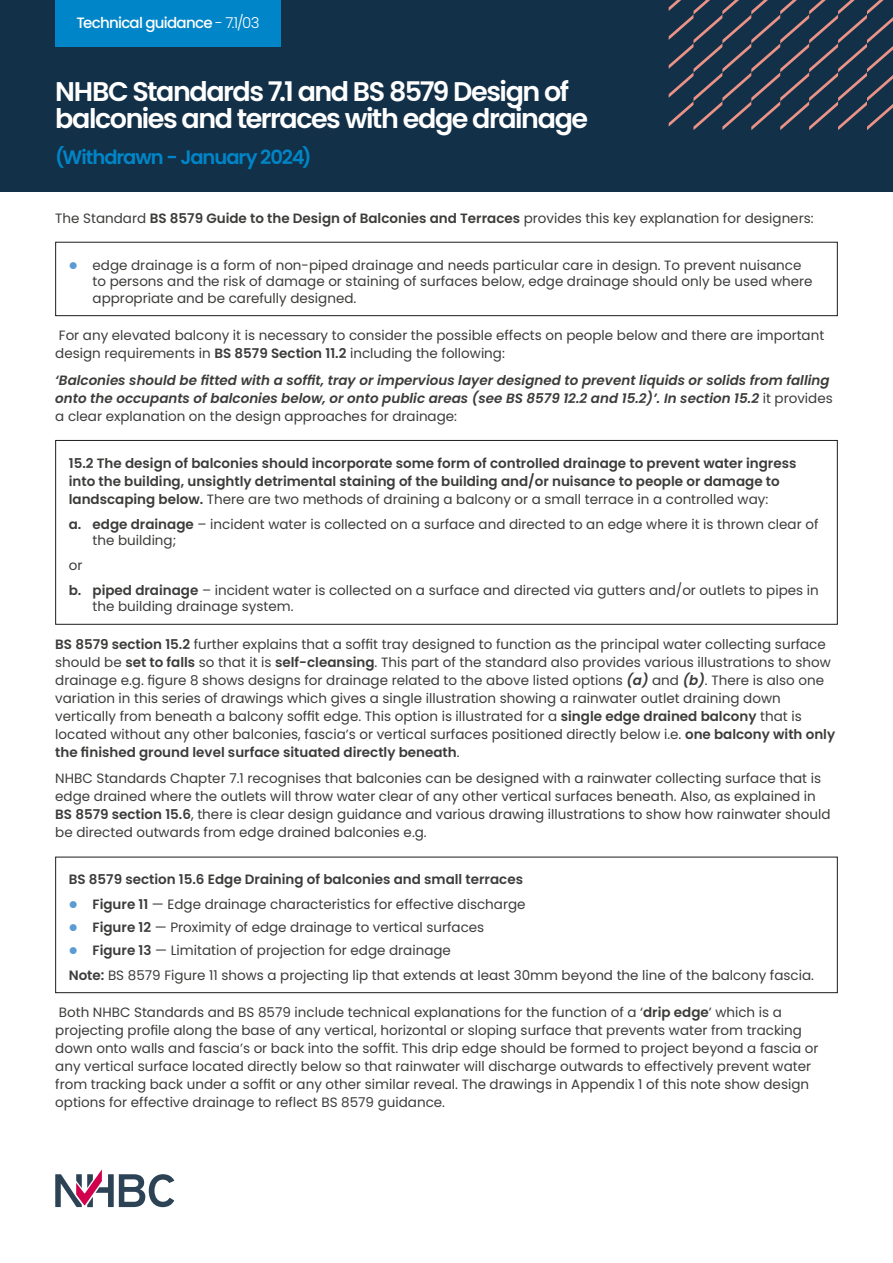
<style>
.page{position:relative;width:893px;height:1263px;background:#fff}
.page>*{position:absolute;margin:0;border:0;box-sizing:border-box;transform-origin:0 0}
.t1{font:600 27px/27px "Poppins";letter-spacing:-.055em;color:#fff}
.t2{font:600 19.5px "Poppins";letter-spacing:-.055em;color:#0085c8}
.t3{font:500 15px "Poppins";letter-spacing:-.05em;color:#fff}
.t4{font:13.5px/18px "Poppins";color:#3c3c3b}
.t5{font:600 13.5px/18px "Poppins";color:#3c3c3b}
.t6{font:italic 600 13.5px/18px "Poppins";color:#3c3c3b}
.s1{font-weight:300}
.s2{font-weight:600}
.s3{font-weight:400;font-style:normal}
.s4{font-weight:400}
.s5{font-weight:600;font-style:italic}
</style>
<div class="page">
<div style="left:0;top:0;width:893px;height:191px;background:#123047"></div>
<svg style="left:55px;top:1169px;width:119px;height:38px"></svg>
<svg style="left:669px;top:0;width:224px;height:130px"></svg>
<div style="left:55px;top:242px;width:783px;height:74px;border:1px solid #1d1d1b"></div>
<div style="left:55px;top:440px;width:783px;height:185px;border:1px solid #1d1d1b"></div>
<div style="left:55px;top:857px;width:783px;height:136px;border:1px solid #1d1d1b"></div>
<div style="left:55px;top:0;width:226px;height:46px;background:#0085c8"></div>
<p class="t3" style="left:76px;top:14px;width:185px">Technical guidance <span class="s1">- 7.1/03</span></p>
<h1 class="t1" style="left:55px;top:79px;width:534px">NHBC Standards 7.1 and BS 8579 Design of balconies and terraces with edge drainage</h1>
<h2 class="t2" style="left:55px;top:146px;width:258px">(Withdrawn - January 2024)</h2>
<p class="t4" style="left:55px;top:209px;width:760px">The Standard <span class="s2">BS 8579 Guide to the Design of Balconies and Terraces</span> provides this key explanation for designers:</p>
<p class="t4" style="left:93px;top:257px;width:722px;line-height:16.5px">edge drainage is a form of non-piped drainage and needs particular care in design. To prevent nuisance to persons and the risk of damage or staining of surfaces below, edge drainage should only be used where appropriate and be carefully designed.</p>
<p class="t4" style="left:55px;top:327px;width:770px">For any elevated balcony it is necessary to consider the possible effects on people below and there are important design requirements in <span class="s2">BS 8579 Section 11.2</span> including the following:</p>
<p class="t6" style="left:55px;top:371px;width:779px">‘Balconies should be fitted with a soffit, tray or impervious layer designed to prevent liquids or solids from falling onto the occupants of balconies below, or onto public areas (see BS 8579 12.2 and 15.2)’. In section 15.2 <span class="s3">it provides a clear explanation on the design approaches for drainage:</span></p>
<p class="t5" style="left:69px;top:454px;width:729px">15.2 The design of balconies should incorporate some form of controlled drainage to prevent water ingress into the building, unsightly detrimental staining of the building and/or nuisance to people or damage to landscaping below. <span class="s4">There are two methods of draining a balcony or a small terrace in a controlled way:</span></p>
<p class="t4" style="left:93px;top:516px;width:727px;line-height:16.5px;text-indent:-24px"><span class="s2">a. edge drainage</span> – incident water is collected on a surface and directed to an edge where it is thrown clear of the building;</p>
<p class="t4" style="left:69px;top:552px;width:751px;line-height:25px">or<br><span class="s2">b. piped drainage</span> – incident water is collected on a surface and directed via gutters and/or outlets to pipes in</p>
<p class="t4" style="left:93px;top:597px;width:202px">the building drainage system.</p>
<p class="t4" style="left:55px;top:635px;width:781px"><span class="s2">BS 8579 section 15.2</span> further explains that a soffit tray designed to function as the principal water collecting surface should be <span class="s2">set to falls</span> so that it is <span class="s2">self-cleansing</span>. This part of the standard also provides various illustrations to show drainage e.g. figure 8 shows designs for drainage related to the above listed options <span class="s5">(a)</span> and <span class="s5">(b)</span>. There is also one variation in this series of drawings which gives a single illustration showing a rainwater outlet draining down vertically from beneath a balcony soffit edge. This option is illustrated for a <span class="s2">single edge drained balcony</span> that is located without any other balconies, fascia’s or vertical surfaces positioned directly below i.e. <span class="s2">one balcony with only the finished ground level surface situated directly beneath</span>.</p>
<p class="t4" style="left:55px;top:770px;width:777px">NHBC Standards Chapter 7.1 recognises that balconies can be designed with a rainwater collecting surface that is edge drained where the outlets will throw water clear of any other vertical surfaces beneath. Also, as explained in <span class="s2">BS 8579 section 15.6</span>, there is clear design guidance and various drawing illustrations to show how rainwater should be directed outwards from edge drained balconies e.g.</p>
<p class="t5" style="left:69px;top:867px;width:458px;line-height:25px;text-align:right">BS 8579 section 15.6 Edge Draining of balconies and small terraces<br>Figure 11 <span class="s4">— Edge drainage characteristics for effective discharge</span></p>
<p class="t4" style="left:93px;top:916px;width:393px;line-height:23px"><span class="s2">Figure 12</span> — Proximity of edge drainage to vertical surfaces<br><span class="s2">Figure 13</span> — Limitation of projection for edge drainage</p>
<p class="t4" style="left:69px;top:966px;width:747px"><span class="s2">Note:</span> BS 8579 Figure 11 shows a projecting lip that extends at least 30mm beyond the line of the balcony fascia.</p>
<p class="t4" style="left:55px;top:1003px;width:765px">Both NHBC Standards and BS 8579 include technical explanations for the function of a ‘<span class="s2">drip edge</span>’ which is a projecting profile along the base of any vertical, horizontal or sloping surface that prevents water from tracking down onto walls and fascia’s or back into the soffit. This drip edge should be formed to project beyond a fascia or any vertical surface located directly below so that rainwater will discharge outwards to effectively prevent water from tracking back under a soffit or any other similar reveal. The drawings in Appendix 1 of this note show design options for effective drainage to reflect BS 8579 guidance.</p>
</div>
